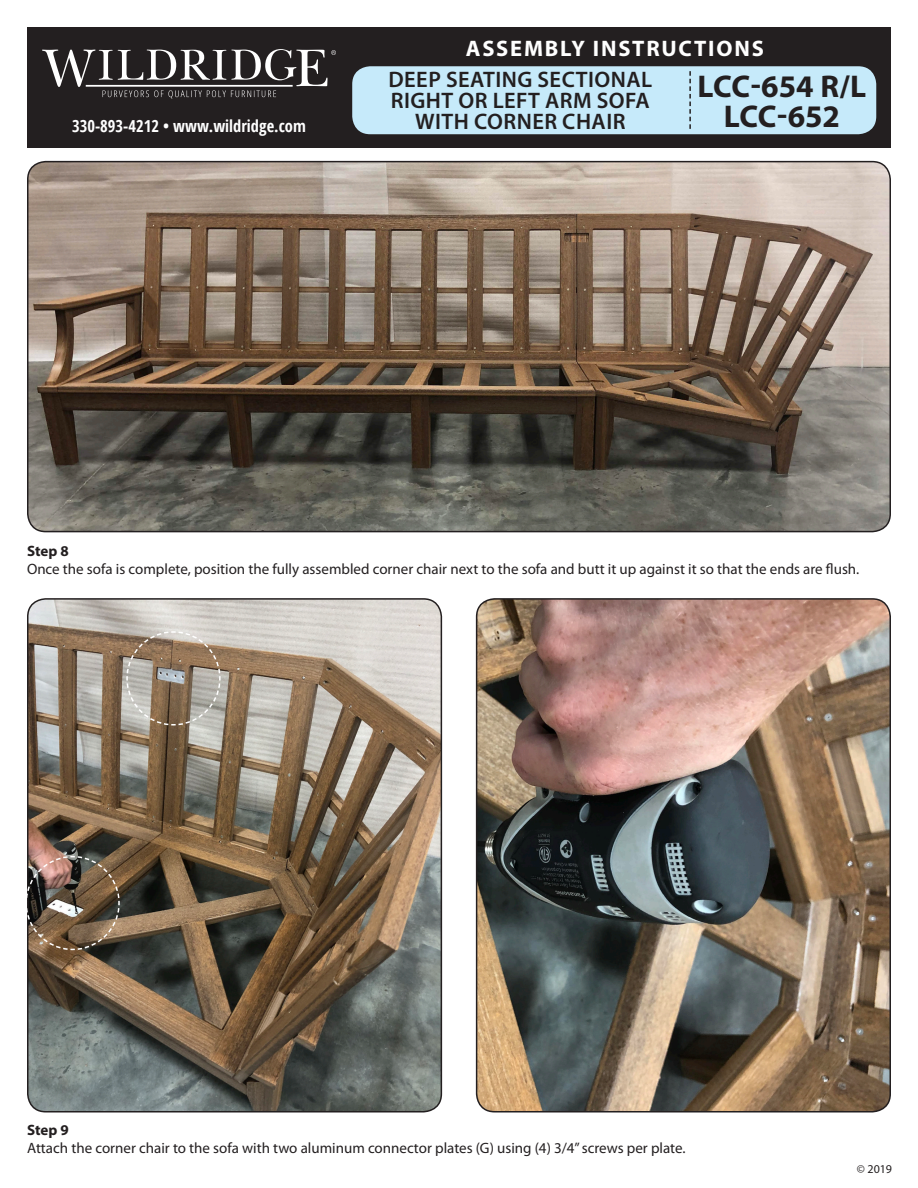
<style>
.page{position:relative;width:918px;height:1188px;background:#fff}
.page>*{position:absolute;margin:0;border:0;box-sizing:border-box;transform-origin:0 0}
.t1{font:700 31.5px/30px "Myriad Pro";color:#231f20;text-align:center}
.t2{font:600 22.5px/21px "Myriad Pro";letter-spacing:.02em;color:#231f20}
.t3{font:700 22.5px "Myriad Pro";letter-spacing:.08em;color:#fff}
.t4{font:700 16.5px "Open Sans Condensed";color:#fff}
.t5{font:15px "Myriad Pro";color:#231f20}
.t6{font:700 15px "Myriad Pro";color:#231f20}
.t7{font:12px "Myriad Pro";color:#231f20}
</style>
<div class="page">
<div style="left:27px;top:27px;width:864px;height:120px;background:#231f20"></div>
<div style="left:352px;top:66px;width:524px;height:68px;background:#c6eafa;border-radius:18px"></div>
<svg style="left:42px;top:49px;width:294px;height:50px"></svg>
<svg style="left:689px;top:71px;width:2px;height:58px"></svg>
<img style="left:28px;top:162px;width:862px;height:370px">
<div style="left:27px;top:161px;width:864px;height:371px;border:2px solid #231f20;border-radius:18px"></div>
<img style="left:28px;top:599px;width:413px;height:511px">
<div style="left:27px;top:598px;width:415px;height:515px;border:2px solid #231f20;border-radius:18px"></div>
<svg style="left:126px;top:630px;width:95px;height:96px;background:#a59888"></svg>
<img style="left:27px;top:855px;width:94px;height:96px">
<img style="left:477px;top:599px;width:413px;height:513px">
<div style="left:476px;top:598px;width:415px;height:515px;border:2px solid #231f20;border-radius:18px"></div>
<h2 class="t3" style="left:466px;top:34px;width:300px">ASSEMBLY INSTRUCTIONS</h2>
<h2 class="t2" style="left:388px;top:69px;width:265px">DEEP SEATING SECTIONAL<br>RIGHT OR LEFT ARM SOFA</h2>
<h1 class="t1" style="left:697px;top:71px;width:167px">LCC-654 R/L<br>LCC-652</h1>
<p class="t4" style="left:72px;top:114px;width:235px">330-893-4212 • www.wildridge.com</p>
<h2 class="t2" style="left:415px;top:111px;width:212px">WITH CORNER CHAIR</h2>
<p class="t6" style="left:27px;top:541px;width:43px">STEP 8</p>
<p class="t5" style="left:27px;top:560px;width:834px">Once the sofa is complete, position the fully assembled corner chair next to the sofa and butt it up against it so that the ends are flush.</p>
<p class="t6" style="left:27px;top:1120px;width:43px">STEP 9</p>
<p class="t5" style="left:27px;top:1139px;width:660px">Attach the corner chair to the sofa with two aluminum connector plates (G) using (4) 3/4” screws per plate.</p>
<p class="t7" style="left:857px;top:1161px;width:37px">© 2019</p>
</div>
